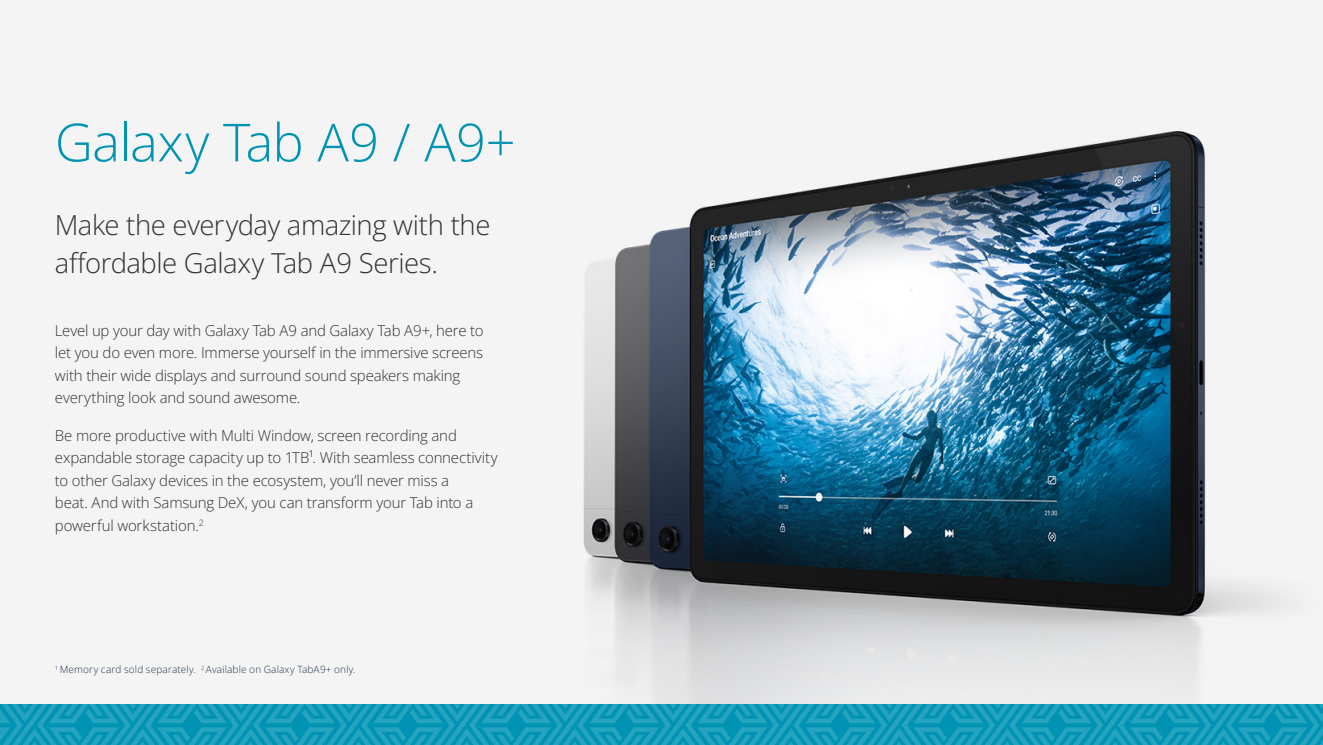
<style>
.page{position:relative;width:1323px;height:745px;background:#fff}
.page>*{position:absolute;margin:0;border:0;box-sizing:border-box;transform-origin:0 0}
.t1{font:52.5px "Open Sans";letter-spacing:-.015em;color:#0093b3}
.t2{font:27.5px/37.5px "Open Sans";letter-spacing:-.015em;color:#343233}
.t3{font:15px/22.5px "Open Sans";letter-spacing:-.01em;color:#343233}
.t4{font:10px "Open Sans";letter-spacing:.02em;color:#23354d}
</style>
<div class="page">
<div style="left:0;top:0;width:1323px;height:703px;background:#f4f4f4"></div>
<img style="left:583px;top:131px;width:699px;height:572px">
<svg style="left:0;top:703px;width:1323px;height:41px;background:#189db9"></svg>
<h1 class="t1" style="left:55px;top:106px;width:462px">Galaxy Tab A9 / A9+</h1>
<h2 class="t2" style="left:55px;top:205px;width:437px">Make the everyday amazing with the affordable Galaxy Tab A9 Series.</h2>
<p class="t3" style="left:55px;top:318px;width:430px">Level up your day with Galaxy Tab A9 and Galaxy Tab A9+, here to let you do even more. Immerse yourself in the immersive screens with their wide displays and surround sound speakers making everything look and sound awesome.</p>
<p class="t3" style="left:55px;top:423px;width:444px">Be more productive with Multi Window, screen recording and expandable storage capacity up to 1TB¹. With seamless connectivity to other Galaxy devices in the ecosystem, you’ll never miss a<br>beat. And with Samsung DeX, you can transform your Tab into a powerful workstation.<sup>2</sup></p>
<p class="t4" style="left:55px;top:662px;width:302px"><sup>1</sup> Memory card sold separately. <sup>2</sup> Available on Galaxy TabA9+ only.</p>
</div>
